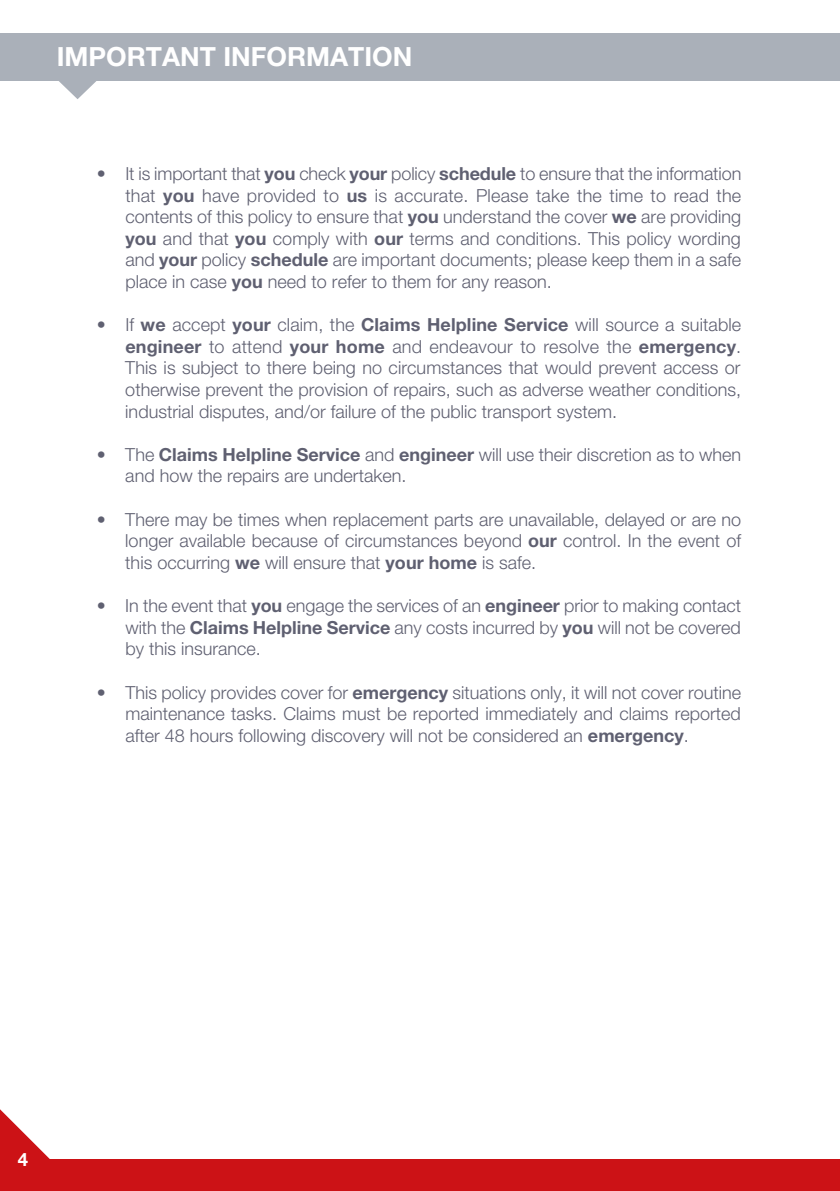
<style>
.page{position:relative;width:840px;height:1191px;background:#fff}
.page>*{position:absolute;margin:0;border:0;box-sizing:border-box;transform-origin:0 0}
.t1{font:700 26.4px "Helvetica Neue";color:#fff}
.t2{font:700 18.4px "Helvetica Neue";color:#fff}
.t3{font:300 18px/21.6px "Helvetica Neue";color:#5f6071;text-align:justify}
.s1{font-weight:700}
</style>
<div class="page">
<div style="left:0;top:1159px;width:839px;height:32px;background:#cc1216"></div>
<svg style="left:0;top:1109px;width:50px;height:50px"></svg>
<div style="left:0;top:34px;width:839px;height:47px;background:#aab0b9"></div>
<svg style="left:59px;top:81px;width:37px;height:18px"></svg>
<h1 class="t1" style="left:57px;top:40px;width:357px">IMPORTANT INFORMATION</h1>
<p class="t3" style="left:125px;top:162px;width:617px;text-indent:-28px">• It is important that <span class="s1">you</span> check <span class="s1">your</span> policy <span class="s1">schedule</span> to ensure that the information that <span class="s1">you</span> have provided to <span class="s1">us</span> is accurate. Please take the time to read the contents of this policy to ensure that <span class="s1">you</span> understand the cover <span class="s1">we</span> are providing <span class="s1">you</span> and that <span class="s1">you</span> comply with <span class="s1">our</span> terms and conditions. This policy wording and <span class="s1">your</span> policy <span class="s1">schedule</span> are important documents; please keep them in a safe place in case <span class="s1">you</span> need to refer to them for any reason.</p>
<p class="t3" style="left:125px;top:313px;width:617px;text-indent:-28px">• If <span class="s1">we</span> accept <span class="s1">your</span> claim, the <span class="s1">Claims Helpline Service</span> will source a suitable <span class="s1">engineer</span> to attend <span class="s1">your home</span> and endeavour to resolve the <span class="s1">emergency</span>.<br>This is subject to there being no circumstances that would prevent access or otherwise prevent the provision of repairs, such as adverse weather conditions, industrial disputes, and/or failure of the public transport system.</p>
<p class="t3" style="left:125px;top:443px;width:617px;text-indent:-28px">• The <span class="s1">Claims Helpline Service</span> and <span class="s1">engineer</span> will use their discretion as to when and how the repairs are undertaken.</p>
<p class="t3" style="left:125px;top:508px;width:617px;text-indent:-28px">• There may be times when replacement parts are unavailable, delayed or are no longer available because of circumstances beyond <span class="s1">our</span> control. In the event of this occurring <span class="s1">we</span> will ensure that <span class="s1">your home</span> is safe.</p>
<p class="t3" style="left:125px;top:594px;width:617px;text-indent:-28px">• In the event that <span class="s1">you</span> engage the services of an <span class="s1">engineer</span> prior to making contact with the <span class="s1">Claims Helpline Service</span> any costs incurred by <span class="s1">you</span> will not be covered by this insurance.</p>
<p class="t3" style="left:125px;top:681px;width:617px;text-indent:-28px">• This policy provides cover for <span class="s1">emergency</span> situations only, it will not cover routine maintenance tasks. Claims must be reported immediately and claims reported after 48 hours following discovery will not be considered an <span class="s1">emergency</span>.</p>
<p class="t2" style="left:18px;top:1148px;width:12px">4</p>
</div>
